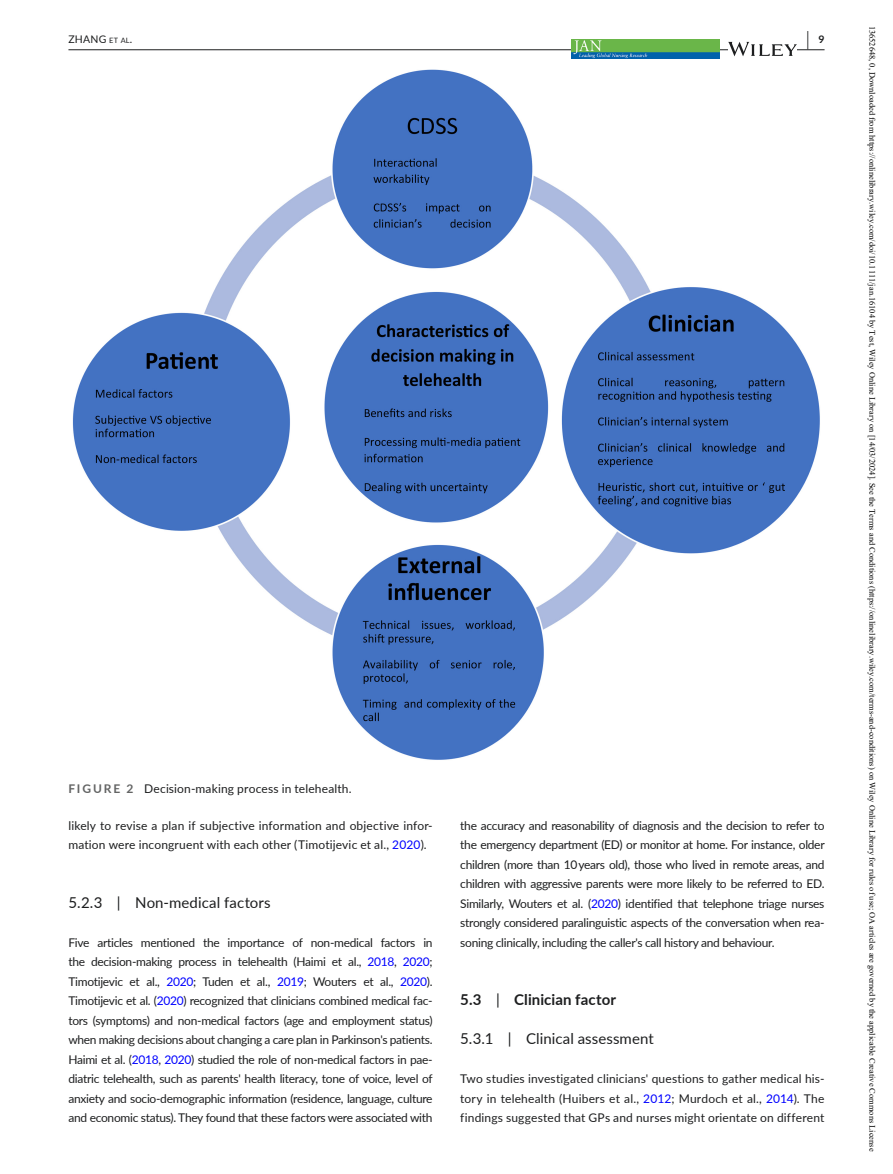
<style>
.page{position:relative;width:893px;height:1174px;background:#fff}
.page>*{position:absolute;margin:0;border:0;box-sizing:border-box;transform-origin:0 0}
.t1{font:19.5px "Lato Bold 2";color:#1d1e1f;scale:.43 1}
.t2{font:15px "Lato";letter-spacing:.005em;color:#1d1e1f}
.t3{font:700 15px "Lato";letter-spacing:.005em;color:#1d1e1f}
.t4{font:12px/19.5px "Lato";letter-spacing:.01em;color:#1d1e1f;text-align:justify}
.t5{font:10.5px "Lato Regular 2";letter-spacing:.025em;color:#1d1e1f}
.t6{font:8.4px "Times New Roman";color:#000}
.s1{font-family:"Lato";font-size:7.35px}
.s2{font-weight:700;color:#636464}
.s3{font-family:"Lato Regular 2";color:#00f}
.s4{color:#00f}
.s5{font-family:"Lato Regular 2"}
.s6{font-family:"Lato Regular 2";font-weight:400}
</style>
<div class="page">
<hr style="left:68px;top:49px;width:756px;height:1px;background:#1d1e1f">
<img style="left:571px;top:39px;width:149px;height:20px">
<svg style="left:728px;top:42px;width:69px;height:14px"></svg>
<img style="left:73px;top:69px;width:747px;height:691px">
<p class="t5" style="left:68px;top:31px;width:65px">ZHANG <span class="s1">et al</span>.</p>
<h1 class="t1" style="left:807px;top:25px;width:43px">| <sup>9</sup></h1>
<p class="t4" style="left:68px;top:778px;width:285px"><span class="s2">FIGURE 2</span> Decision-making process in telehealth.</p>
<p class="t4" style="left:68px;top:815px;width:366px">likely to revise a plan if subjective information and objective infor&shy;mation were incongruent with each other (Timotijevic et al., <span class="s3">2020</span>).</p>
<p class="t2" style="left:68px;top:891px;width:204px">5.2.3 | Non-medical factors</p>
<p class="t4" style="left:68px;top:932px;width:366px">Five articles mentioned the importance of non-medical factors in the decision-making process in telehealth (Haimi et al., <span class="s4">2018</span>, <span class="s3">2020</span><span class="s5">; </span>Timotijevic et al., <span class="s3">2020</span>; Tuden et al., <span class="s4">2019</span>; Wouters et al., <span class="s3">2020</span>).<br>Timotijevic et al. (<span class="s3">2020</span>) recognized that clinicians combined medical fac&shy;tors (symptoms) and non-medical factors (age and employment status) when making decisions about changing a care plan in Parkinson's patients.<br>Haimi et al. (<span class="s4">2018</span>, <span class="s3">2020</span>) studied the role of non-medical factors in pae&shy;diatric telehealth, such as parents' health literacy, tone of voice, level of anxiety and socio-demographic information (residence, language, culture and economic status). They found that these factors were associated with</p>
<p class="t4" style="left:460px;top:815px;width:366px">the accuracy and reasonability of diagnosis and the decision to refer to the emergency department (ED) or monitor at home. For instance, older children (more than 10 years old), those who lived in remote areas, and children with aggressive parents were more likely to be referred to ED.<br>Similarly, Wouters et al. (<span class="s3">2020</span>) identified that telephone triage nurses strongly considered paralinguistic aspects of the conversation when rea&shy;soning clinically, including the caller's call history and behaviour.</p>
<p class="t3" style="left:460px;top:989px;width:157px">5.3 <span class="s6">|</span> Clinician factor</p>
<p class="t2" style="left:460px;top:1028px;width:195px">5.3.1 | Clinical assessment</p>
<p class="t4" style="left:460px;top:1068px;width:366px">Two studies investigated clinicians' questions to gather medical his&shy;tory in telehealth (Huibers et al., <span class="s3">2012</span>; Murdoch et al., <span class="s3">2014</span>). The findings suggested that GPs and nurses might orientate on different</p>
<p class="t6" style="left:878px;top:26px;width:1127px;rotate:90deg">13652648, 0, Downloaded from https://onlinelibrary.wiley.com/doi/10.1111/jan.16104 by Test, Wiley Online Library on [14/03/2024]. See the Terms and Conditions (https://onlinelibrary.wiley.com/terms-and-conditions) on Wiley Online Library for rules of use; OA articles are governed by the applicable Creative Commons License</p>
</div>
